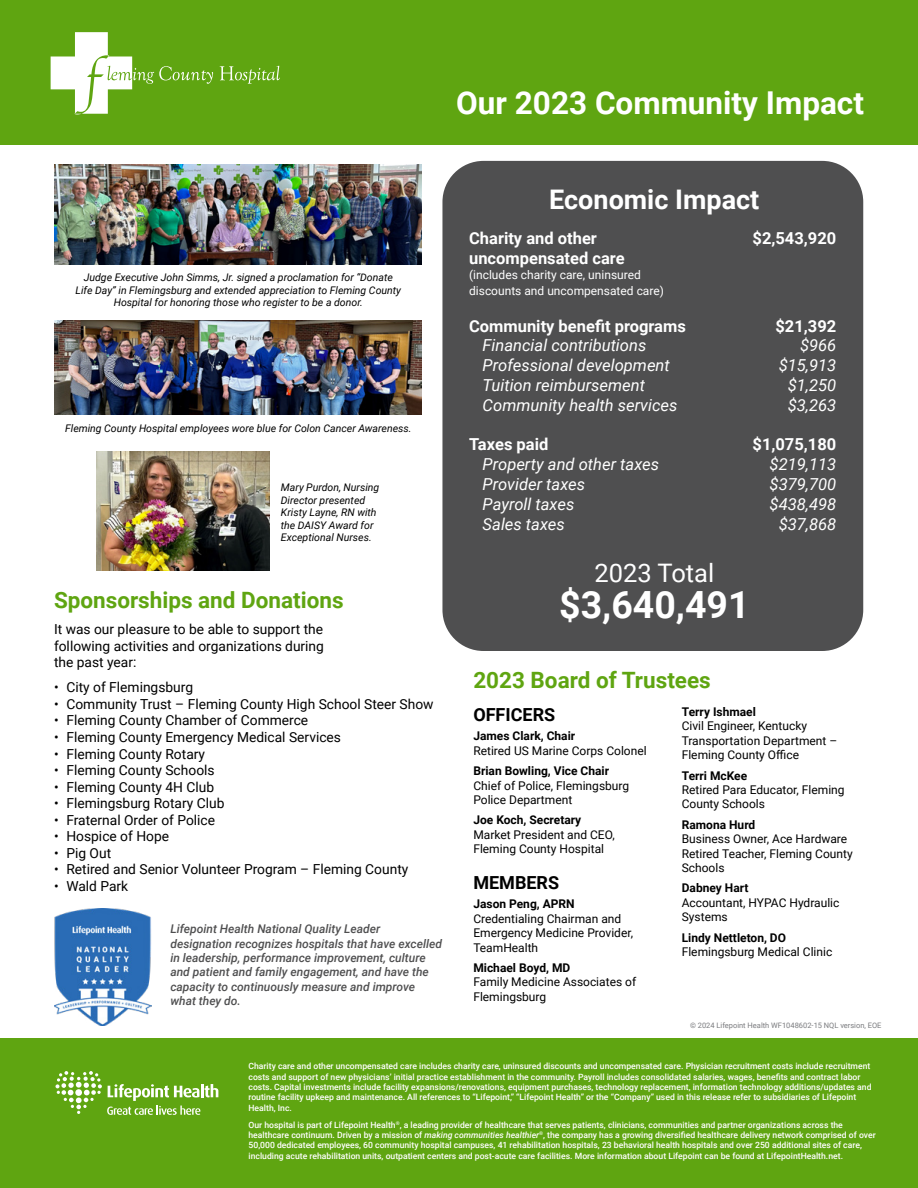
<style>
.page{position:relative;width:918px;height:1188px;background:#fff}
.page>*{position:absolute;margin:0;border:0;box-sizing:border-box;transform-origin:0 0}
.t1{font:700 37.5px "Roboto";color:#fff}
.t2{font:700 31.5px "Roboto";color:#fff}
.t3{font:700 27px "Roboto";color:#fff}
.t4{font:25.5px "Roboto";color:#fff}
.t5{font:700 22.5px "Roboto";color:#5fa511}
.t6{font:700 18px "Roboto";color:#000}
.t7{font:italic 16.5px "Roboto";color:#fff}
.t8{font:700 16.5px "Roboto";color:#fff}
.t9{font:13.8px/16.5px "Roboto";color:#000;text-align:justify}
.t10{font:12px/14.4px "Roboto";color:#000}
.t11{font:italic 500 12px/14.4px "Roboto";color:#4f4f50}
.t12{font:700 12px "Roboto";color:#000}
.t13{font:12px/16.5px "Roboto";color:#fff}
.t14{font:italic 10.5px/12.6px "Roboto";color:#000;text-align:center}
.t15{font:500 8.7px/10.4px "Roboto";color:#fff}
.t16{font:7.5px "Roboto";color:#7b7c7f}
.s1{font-style:italic}
</style>
<div class="page">
<div style="left:0;top:0;width:918px;height:144px;background:#5fa511"></div>
<div style="left:442px;top:161px;width:421px;height:490px;background:#4f4f50;border-radius:41px"></div>
<div style="left:0;top:1039px;width:918px;height:149px;background:#5fa511"></div>
<svg style="left:55px;top:1071px;width:163px;height:44px"></svg>
<svg style="left:51px;top:32px;width:162px;height:83px"></svg>
<svg style="left:220px;top:66px;width:60px;height:18px"></svg>
<img style="left:55px;top:165px;width:367px;height:100px">
<img style="left:54px;top:321px;width:368px;height:94px">
<img style="left:97px;top:452px;width:172px;height:119px">
<img style="left:54px;top:909px;width:97px;height:116px">
<p class="t14" style="left:76px;top:270px;width:327px">Judge Executive John Simms, Jr. signed a proclamation for “Donate<br>Life Day” in Flemingsburg and extended appreciation to Fleming County<br>Hospital for honoring those who register to be a donor.</p>
<p class="t14" style="left:65px;top:422px;width:348px">Fleming County Hospital employees wore blue for Colon Cancer Awareness.</p>
<p class="t14" style="left:281px;top:480px;width:100px;text-align:left">Mary Purdon, Nursing<br>Director presented<br>Kristy Layne, RN with the DAISY Award for<br>Exceptional Nurses.</p>
<h2 class="t2" style="left:456px;top:80px;width:409px">Our 2023 Community Impact</h2>
<h3 class="t3" style="left:549px;top:180px;width:212px">Economic Impact</h3>
<h3 class="t8" style="left:469px;top:226px;width:129px">Charity and other</h3>
<h3 class="t8" style="left:753px;top:226px;width:85px">$2,543,920</h3>
<h3 class="t8" style="left:469px;top:246px;width:157px">uncompensated care</h3>
<h3 class="t13" style="left:469px;top:266px;width:196px">(includes charity care, uninsured discounts and uncompensated care)</h3>
<h3 class="t8" style="left:469px;top:314px;width:218px">Community benefit programs</h3>
<h3 class="t8" style="left:776px;top:314px;width:62px">$21,392</h3>
<h3 class="t7" style="left:483px;top:334px;width:165px">Financial contributions</h3>
<h3 class="t7" style="left:800px;top:334px;width:38px">$966</h3>
<h3 class="t7" style="left:483px;top:354px;width:189px">Professional development</h3>
<h3 class="t7" style="left:779px;top:354px;width:59px">$15,913</h3>
<h3 class="t7" style="left:483px;top:373px;width:164px">Tuition reimbursement</h3>
<h3 class="t7" style="left:788px;top:373px;width:50px">$1,250</h3>
<h3 class="t7" style="left:483px;top:393px;width:196px">Community health services</h3>
<h3 class="t7" style="left:788px;top:393px;width:50px">$3,263</h3>
<h3 class="t8" style="left:469px;top:433px;width:81px">Taxes paid</h3>
<h3 class="t8" style="left:753px;top:433px;width:85px">$1,075,180</h3>
<h3 class="t7" style="left:483px;top:453px;width:178px">Property and other taxes</h3>
<h3 class="t7" style="left:770px;top:453px;width:68px">$219,113</h3>
<h3 class="t7" style="left:483px;top:472px;width:104px">Provider taxes</h3>
<h3 class="t7" style="left:770px;top:472px;width:68px">$379,700</h3>
<h3 class="t7" style="left:483px;top:492px;width:93px">Payroll taxes</h3>
<h3 class="t7" style="left:770px;top:492px;width:68px">$438,498</h3>
<h3 class="t7" style="left:483px;top:512px;width:84px">Sales taxes</h3>
<h3 class="t7" style="left:779px;top:512px;width:59px">$37,868</h3>
<h3 class="t4" style="left:594px;top:555px;width:122px">2023 Total</h3>
<h3 class="t5" style="left:54px;top:584px;width:291px">Sponsorships and Donations</h3>
<h1 class="t1" style="left:559px;top:578px;width:192px">$3,640,491</h1>
<h3 class="t9" style="left:54px;top:621px;width:272px">It was our pleasure to be able to support the following activities and organizations during the past year:</h3>
<h3 class="t9" style="left:54px;top:679px;width:141px">• City of Flemingsburg</h3>
<h3 class="t9" style="left:54px;top:695px;width:381px">• Community Trust – Fleming County High School Steer Show</h3>
<h3 class="t9" style="left:54px;top:712px;width:256px">• Fleming County Chamber of Commerce</h3>
<h3 class="t9" style="left:54px;top:728px;width:289px">• Fleming County Emergency Medical Services</h3>
<h3 class="t9" style="left:54px;top:745px;width:153px">• Fleming County Rotary</h3>
<h3 class="t9" style="left:54px;top:761px;width:162px">• Fleming County Schools</h3>
<h3 class="t9" style="left:54px;top:778px;width:162px">• Fleming County 4H Club</h3>
<h3 class="t9" style="left:54px;top:795px;width:172px">• Flemingsburg Rotary Club</h3>
<h3 class="t9" style="left:54px;top:811px;width:163px">• Fraternal Order of Police</h3>
<h3 class="t9" style="left:54px;top:828px;width:117px">• Hospice of Hope</h3>
<h3 class="t9" style="left:54px;top:844px;width:59px">• Pig Out</h3>
<h3 class="t9" style="left:54px;top:861px;width:356px">• Retired and Senior Volunteer Program – Fleming County</h3>
<h3 class="t9" style="left:54px;top:877px;width:76px">• Wald Park</h3>
<h3 class="t5" style="left:473px;top:664px;width:239px">2023 Board of Trustees</h3>
<h3 class="t6" style="left:473px;top:702px;width:83px">OFFICERS</h3>
<h3 class="t12" style="left:473px;top:728px;width:103px">James Clark, Chair</h3>
<h3 class="t10" style="left:473px;top:743px;width:175px">Retired US Marine Corps Colonel</h3>
<h3 class="t12" style="left:473px;top:762px;width:137px">Brian Bowling, Vice Chair</h3>
<h3 class="t10" style="left:473px;top:778px;width:157px">Chief of Police, Flemingsburg<br>Police Department</h3>
<h3 class="t12" style="left:473px;top:812px;width:109px">Joe Koch, Secretary</h3>
<h3 class="t10" style="left:473px;top:827px;width:143px">Market President and CEO,<br>Fleming County Hospital</h3>
<h3 class="t6" style="left:473px;top:870px;width:87px">MEMBERS</h3>
<h3 class="t12" style="left:473px;top:896px;width:103px">Jason Peng, APRN</h3>
<h3 class="t10" style="left:473px;top:911px;width:161px">Credentialing Chairman and<br>Emergency Medicine Provider,<br>TeamHealth</h3>
<h3 class="t12" style="left:473px;top:959px;width:99px">Michael Boyd, MD</h3>
<h3 class="t10" style="left:473px;top:974px;width:164px">Family Medicine Associates of<br>Flemingsburg</h3>
<h3 class="t12" style="left:682px;top:703px;width:76px">Terry Ishmael</h3>
<h3 class="t10" style="left:682px;top:719px;width:157px">Civil Engineer, Kentucky<br>Transportation Department –<br>Fleming County Office</h3>
<h3 class="t12" style="left:682px;top:767px;width:67px">Terri McKee</h3>
<h3 class="t10" style="left:682px;top:782px;width:164px">Retired Para Educator, Fleming<br>County Schools</h3>
<h3 class="t12" style="left:682px;top:816px;width:75px">Ramona Hurd</h3>
<h3 class="t10" style="left:682px;top:831px;width:172px">Business Owner, Ace Hardware<br>Retired Teacher, Fleming County<br>Schools</h3>
<h3 class="t12" style="left:682px;top:880px;width:68px">Dabney Hart</h3>
<h3 class="t10" style="left:682px;top:895px;width:159px">Accountant, HYPAC Hydraulic<br>Systems</h3>
<h3 class="t12" style="left:682px;top:929px;width:106px">Lindy Nettleton, DO</h3>
<h3 class="t10" style="left:682px;top:944px;width:152px">Flemingsburg Medical Clinic</h3>
<p class="t11" style="left:170px;top:921px;width:273px">Lifepoint Health National Quality Leader designation recognizes hospitals that have excelled in leadership, performance improvement, culture and patient and family engagement, and have the capacity to continuously measure and improve what they do.</p>
<p class="t16" style="left:690px;top:1021px;width:193px">© 2024 Lifepoint Health WF1048602-15 NQL version, EOE</p>
<p class="t15" style="left:249px;top:1061px;width:625px">Charity care and other uncompensated care includes charity care, uninsured discounts and uncompensated care. Physician recruitment costs include recruitment costs and support of new physicians’ initial practice establishment in the community. Payroll includes consolidated salaries, wages, benefits and contract labor costs. Capital investments include facility expansions/renovations, equipment purchases, technology replacement, information technology additions/updates and routine facility upkeep and maintenance. All references to “Lifepoint,” “Lifepoint Health” or the “Company” used in this release refer to subsidiaries of Lifepoint Health, Inc.</p>
<p class="t15" style="left:249px;top:1119px;width:629px">Our hospital is part of Lifepoint Health<sup>®</sup>, a leading provider of healthcare that serves patients, clinicians, communities and partner organizations across the healthcare continuum. Driven by a mission of <span class="s1">making communities healthier</span><sup>®</sup>, the company has a growing diversified healthcare delivery network comprised of over 50,000 dedicated employees, 60 community hospital campuses, 41 rehabilitation hospitals, 23 behavioral health hospitals and over 250 additional sites of care, including acute rehabilitation units, outpatient centers and post-acute care facilities. More information about Lifepoint can be found at LifepointHealth.net.</p>
</div>
